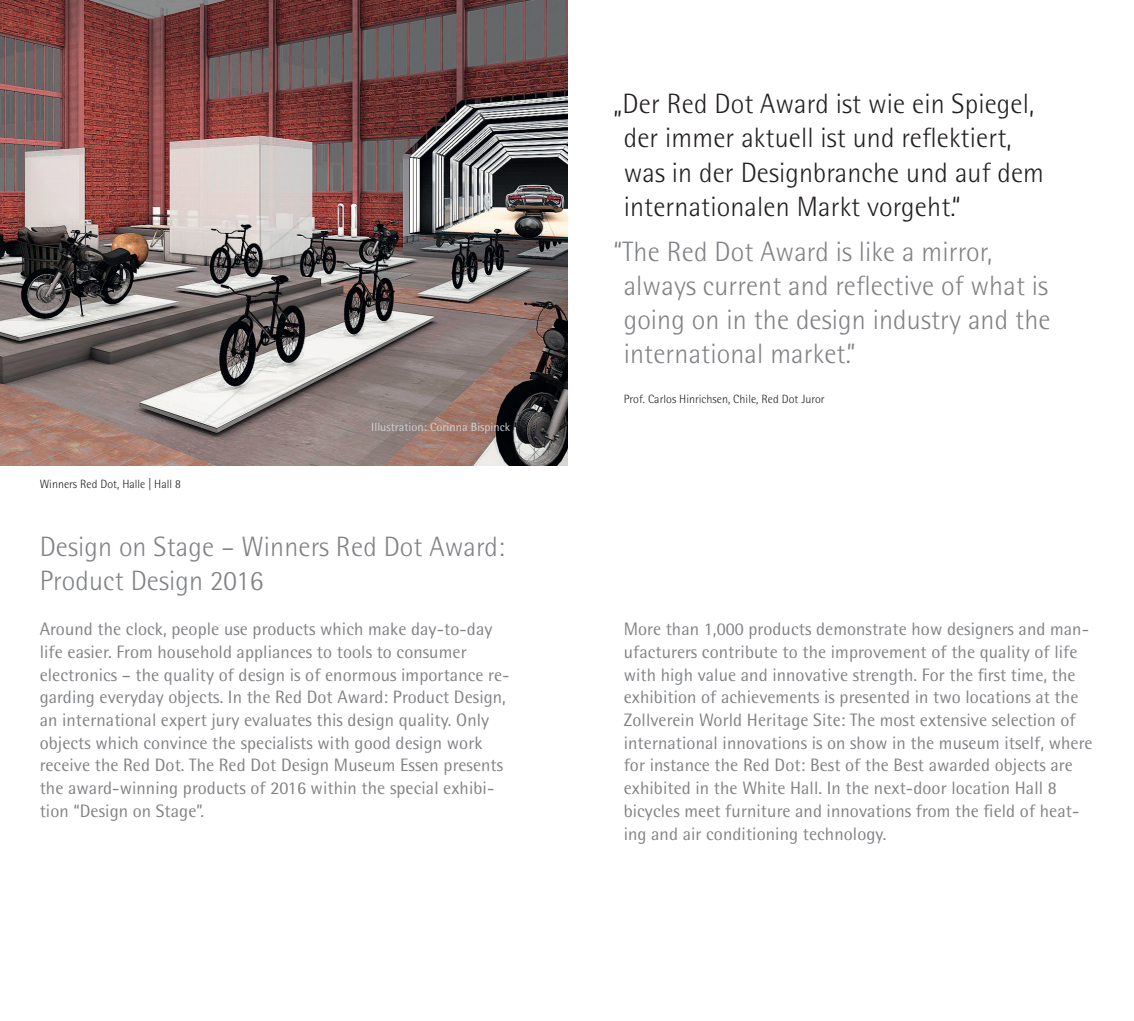
<style>
.page{position:relative;width:1134px;height:1021px;background:#fff}
.page>*{position:absolute;margin:0;border:0;box-sizing:border-box;transform-origin:0 0}
.t1{font:300 28px/34px "Rotis Semi Sans Pro";letter-spacing:.005em;color:#808285}
.t2{font:300 28px/34px "Rotis Semi Sans Pro";letter-spacing:.005em;color:#231f20}
.t3{font:18px/22.6px "Rotis Semi Sans Pro";letter-spacing:.005em;color:#808285}
.t4{font:300 12px "Rotis Semi Sans Pro";letter-spacing:.005em;color:#231f20}
.t5{font:12px "Rotis Semi Sans Pro";letter-spacing:.005em;color:#d1d2d4}
</style>
<div class="page">
<img style="left:0;top:0;width:567px;height:465px">
<h1 class="t2" style="left:624px;top:87px;width:422px;text-indent:-10px">„Der Red Dot Award ist wie ein Spiegel, der immer aktuell ist und reflektiert, was in der Designbranche und auf dem internationalen Markt vorgeht.“</h1>
<h1 class="t1" style="left:624px;top:235px;width:428px;text-indent:-10px">“The Red Dot Award is like a mirror, always current and reflective of what is going on in the design industry and the international market.”</h1>
<p class="t4" style="left:40px;top:477px;width:143px">Winners Red Dot, Halle | Hall 8</p>
<p class="t5" style="left:371px;top:420px;width:140px">Illustration: Corinna Bispinck</p>
<p class="t4" style="left:624px;top:392px;width:202px">Prof. Carlos Hinrichsen, Chile, Red Dot Juror</p>
<h1 class="t1" style="left:40px;top:529px;width:467px">Design on Stage – Winners Red Dot Award:<br>Product Design 2016</h1>
<p class="t3" style="left:40px;top:618px;width:471px">Around the clock, people use products which make day-to-day life easier. From household appliances to tools to consumer electronics – the quality of design is of enormous importance re&shy;garding everyday objects. In the Red Dot Award: Product Design, an international expert jury evaluates this design quality. Only objects which convince the specialists with good design work receive the Red Dot. The Red Dot Design Museum Essen presents the award-winning products of 2016 within the special exhibi&shy;tion “Design on Stage”.</p>
<p class="t3" style="left:624px;top:618px;width:470px">More than 1,000 products demonstrate how designers and man&shy;ufacturers contribute to the improvement of the quality of life with high value and innovative strength. For the first time, the exhibition of achievements is presented in two locations at the Zollverein World Heritage Site: The most extensive selection of international innovations is on show in the museum itself, where for instance the Red Dot: Best of the Best awarded objects are exhibited in the White Hall. In the next-door location Hall 8 bicycles meet furniture and innovations from the field of heat&shy;ing and air conditioning technology.</p>
</div>
